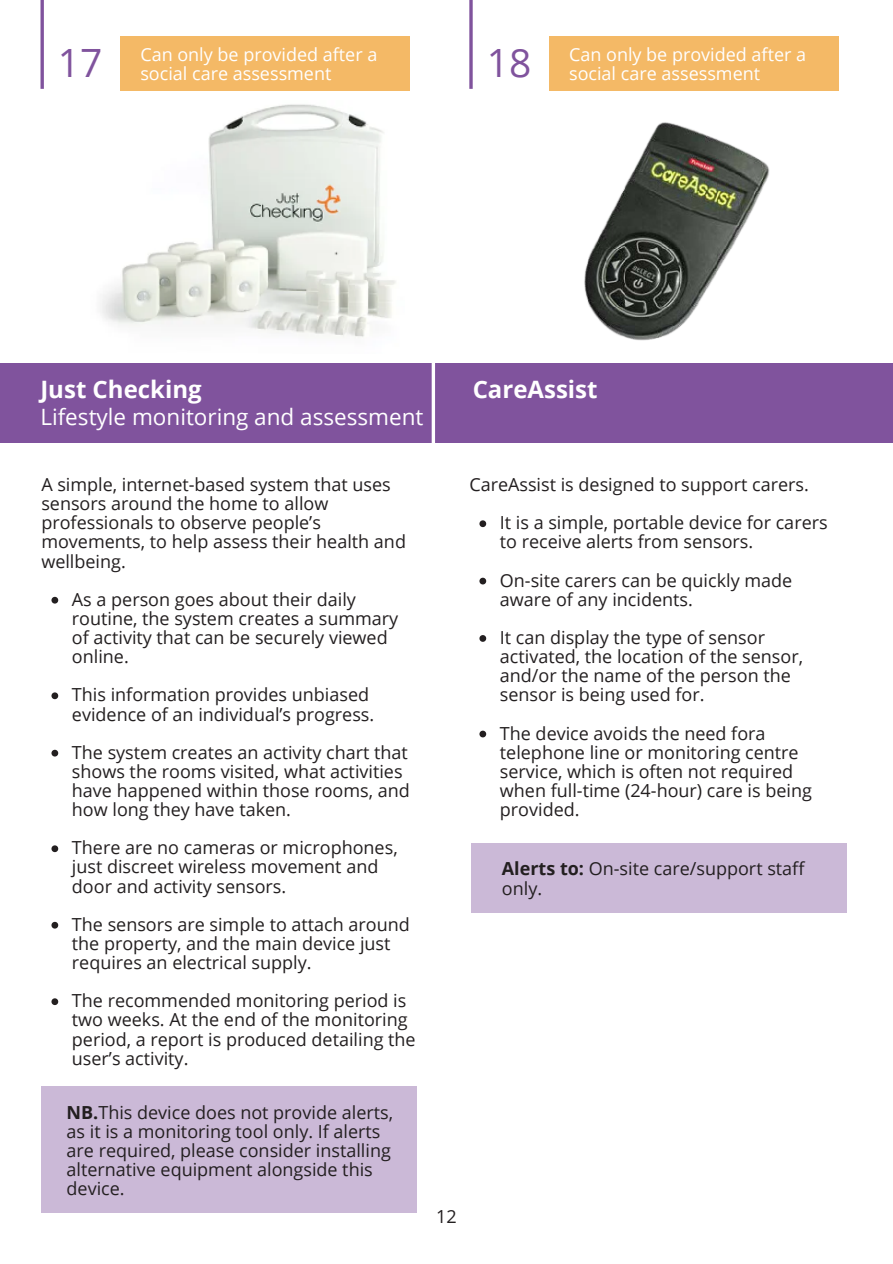
<style>
.page{position:relative;width:893px;height:1264px;background:#fff}
.page>*{position:absolute;margin:0;border:0;box-sizing:border-box;transform-origin:0 0}
.t1{font:39px "Open Sans";color:#80539d}
.t2{font:700 24px "Open Sans";color:#fff}
.t3{font:22.5px "Open Sans";color:#fff}
.t4{font:18px/19px "Open Sans";color:#231f20}
.t5{font:18px/19px "Open Sans";color:#fff}
.s1{font-weight:700}
</style>
<div class="page">
<div style="left:0;top:363px;width:892px;height:80px;background:#80539d"></div>
<svg style="left:40px;top:0;width:4px;height:89px"></svg>
<hr style="left:469px;top:0;width:3px;height:89px;background:#80539d">
<svg style="left:431px;top:363px;width:4px;height:80px"></svg>
<div style="left:41px;top:1086px;width:375px;height:126px;background:#cbb9d7"></div>
<div style="left:121px;top:36px;width:289px;height:55px;background:#f4b966"></div>
<div style="left:549px;top:36px;width:289px;height:55px;background:#f4b966"></div>
<div style="left:471px;top:843px;width:375px;height:70px;background:#cbb9d7"></div>
<img style="left:584px;top:122px;width:186px;height:219px">
<img style="left:100px;top:104px;width:296px;height:233px">
<svg style="left:51px;top:597px;width:7px;height:6px"></svg>
<svg style="left:51px;top:692px;width:7px;height:7px"></svg>
<svg style="left:51px;top:749px;width:7px;height:7px"></svg>
<svg style="left:51px;top:845px;width:7px;height:7px"></svg>
<svg style="left:51px;top:921px;width:7px;height:7px"></svg>
<svg style="left:51px;top:998px;width:7px;height:7px"></svg>
<svg style="left:479px;top:520px;width:7px;height:7px"></svg>
<svg style="left:479px;top:577px;width:7px;height:7px"></svg>
<svg style="left:479px;top:635px;width:7px;height:7px"></svg>
<svg style="left:479px;top:730px;width:7px;height:7px"></svg>
<p class="t5" style="left:140px;top:45px;width:238px">Can only be provided after a social care assessment</p>
<p class="t5" style="left:569px;top:45px;width:238px">Can only be provided after a social care assessment</p>
<p class="t1" style="left:58px;top:35px;width:46px">17</p>
<p class="t1" style="left:486px;top:35px;width:46px">18</p>
<p class="t2" style="left:40px;top:372px;width:163px">Just Checking</p>
<p class="t3" style="left:40px;top:400px;width:384px">Lifestyle monitoring and assessment</p>
<p class="t2" style="left:472px;top:372px;width:126px">CareAssist</p>
<p class="t4" style="left:41px;top:474px;width:366px">A simple, internet-based system that uses sensors around the home to allow professionals to observe people’s movements, to help assess their health and wellbeing.</p>
<p class="t4" style="left:72px;top:589px;width:328px">As a person goes about their daily routine, the system creates a summary of activity that can be securely viewed online.</p>
<p class="t4" style="left:72px;top:685px;width:304px">This information provides unbiased evidence of an individual’s progress.</p>
<p class="t4" style="left:72px;top:742px;width:339px">The system creates an activity chart that shows the rooms visited, what activities have happened within those rooms, and how long they have taken.</p>
<p class="t4" style="left:72px;top:837px;width:327px">There are no cameras or microphones, just discreet wireless movement and door and activity sensors.</p>
<p class="t4" style="left:72px;top:914px;width:339px">The sensors are simple to attach around the property, and the main device just requires an electrical supply.</p>
<p class="t4" style="left:72px;top:990px;width:345px">The recommended monitoring period is two weeks. At the end of the monitoring period, a report is produced detailing the user’s activity.</p>
<p class="t4" style="left:67px;top:1102px;width:328px"><span class="s1">NB.</span>This device does not provide alerts, as it is a monitoring tool only. If alerts are required, please consider installing alternative equipment alongside this device.</p>
<p class="t4" style="left:469px;top:474px;width:341px">CareAssist is designed to support carers.</p>
<p class="t4" style="left:500px;top:513px;width:329px">It is a simple, portable device for carers to receive alerts from sensors.</p>
<p class="t4" style="left:500px;top:570px;width:294px">On-site carers can be quickly made aware of any incidents.</p>
<p class="t4" style="left:500px;top:627px;width:305px">It can display the type of sensor activated, the location of the sensor, and/or the name of the person the sensor is being used for.</p>
<p class="t4" style="left:500px;top:723px;width:313px">The device avoids the need fora telephone line or monitoring centre service, which is often not required when full-time (24-hour) care is being provided.</p>
<p class="t4" style="left:502px;top:859px;width:304px"><span class="s1">Alerts to:</span> On-site care/support staff only.</p>
<p class="t4" style="left:436px;top:1205px;width:22px">12</p>
</div>
